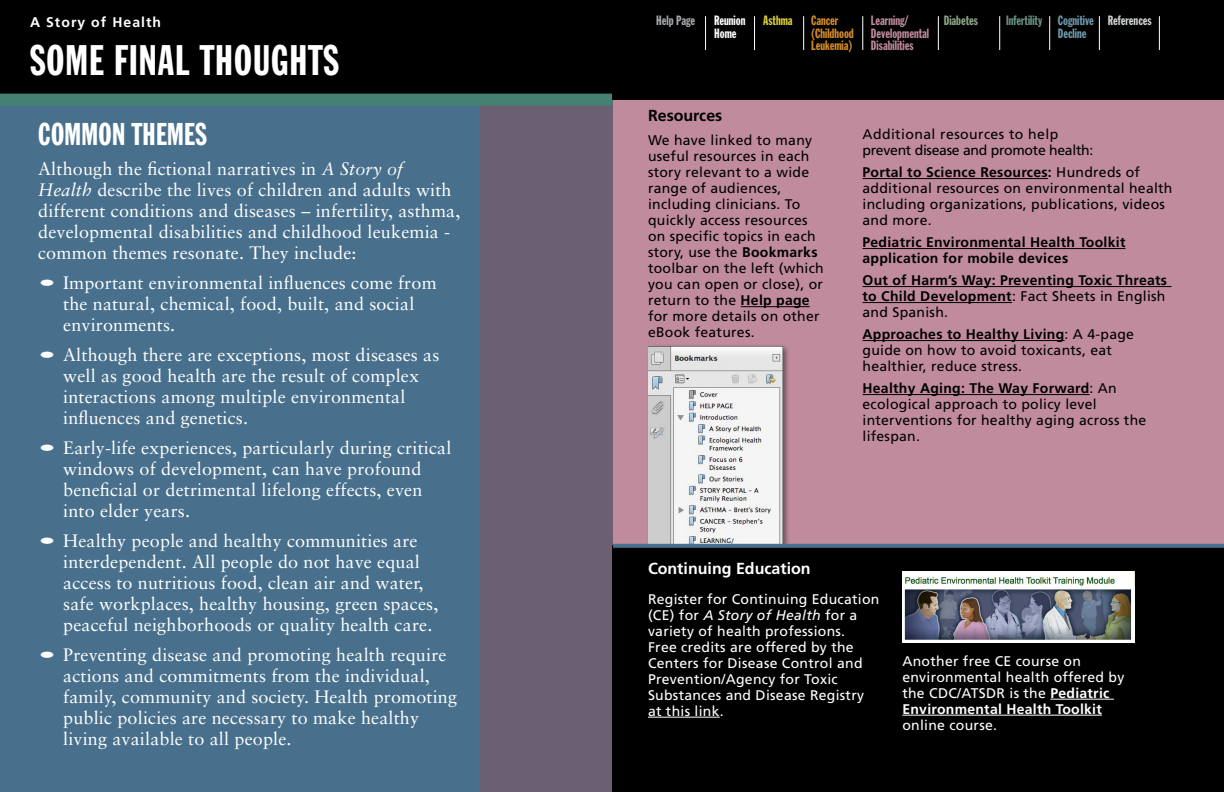
<style>
.page{position:relative;width:1224px;height:792px;background:#fff}
.page>*{position:absolute;margin:0;border:0;box-sizing:border-box;transform-origin:0 0}
.t1{font:42px "Franklin Gothic Extra Cond";letter-spacing:.025em;color:#fff}
.t2{font:31px "Franklin Gothic Extra Cond";letter-spacing:.01em;color:#fff}
.t3{font:18px/21px "Sabon LT";letter-spacing:.01em;color:#fff}
.t4{font:700 16px "Frutiger";color:#fff}
.t5{font:700 16px "Frutiger";color:#000}
.t6{font:14px/16px "Frutiger";letter-spacing:.02em;color:#000}
.t7{font:14px/16px "Frutiger";letter-spacing:.02em;color:#fff}
.t8{font:700 14px/16px "Frutiger";letter-spacing:.02em;color:#000}
.t9{font:14px/16px "Frutiger";letter-spacing:-.02em;color:#000}
.t10{font:700 14px "Frutiger";letter-spacing:.075em;color:#fff}
.t11{font:13.3px/12.3px "Franklin Gothic Extra Cond";color:#c08c9d}
.t12{font:13.3px/12.3px "Franklin Gothic Extra Cond";color:#d88d2a}
.t13{font:13.3px "Franklin Gothic Extra Cond";color:#6b9386}
.t14{font:13.3px "Franklin Gothic Extra Cond";color:#8fa78a}
.t15{font:13.3px/12.3px "Franklin Gothic Extra Cond";color:#6f9aad}
.t16{font:13.3px "Franklin Gothic Extra Cond";color:#fff}
.t17{font:13.3px "Franklin Gothic Extra Cond";color:#d1d3d4}
.t18{font:13.3px "Franklin Gothic Extra Cond";color:#a7a9ac}
.t19{font:13.3px "Franklin Gothic Extra Cond";color:#d8d13b}
.s1{font-style:italic}
.s2{font-family:"Frutiger";font-weight:700}
.s3{font-weight:700}
.s4{font-weight:400}
</style>
<div class="page">
<div style="left:384px;top:100px;width:228px;height:692px;background:#6b6072"></div>
<div style="left:0;top:100px;width:478px;height:692px;background:#48708d"></div>
<div style="left:0;top:0;width:612px;height:100px;background:#000"></div>
<div style="left:0;top:94px;width:612px;height:12px;background:#448171"></div>
<div style="left:613px;top:94px;width:611px;height:560px;background:#c08c9d"></div>
<div style="left:612px;top:546px;width:612px;height:246px;background:#000"></div>
<hr style="left:741px;top:306px;width:69px;height:1px;background:#000">
<hr style="left:648px;top:717px;width:72px;height:1px;background:#fff">
<hr style="left:1050px;top:699px;width:64px;height:1px;background:#fff">
<hr style="left:902px;top:715px;width:200px;height:1px;background:#fff">
<img style="left:902px;top:571px;width:232px;height:72px">
<div style="left:646px;top:343px;width:144px;height:212px;background:#000;opacity:.5"></div>
<img style="left:649px;top:346px;width:133px;height:198px">
<svg style="left:613px;top:544px;width:611px;height:4px;background:#446a85"></svg>
<hr style="left:863px;top:178px;width:185px;height:1px;background:#000">
<hr style="left:863px;top:248px;width:263px;height:1px;background:#000">
<hr style="left:863px;top:286px;width:309px;height:1px;background:#000">
<hr style="left:863px;top:302px;width:149px;height:1px;background:#000">
<hr style="left:863px;top:340px;width:202px;height:1px;background:#000">
<hr style="left:863px;top:394px;width:227px;height:1px;background:#000">
<div style="left:612px;top:0;width:612px;height:100px;background:#000"></div>
<hr style="left:863px;top:16px;width:1px;height:34px;background:#fff">
<hr style="left:938px;top:16px;width:1px;height:34px;background:#fff">
<hr style="left:999px;top:16px;width:1px;height:34px;background:#fff">
<hr style="left:1049px;top:16px;width:1px;height:34px;background:#fff">
<hr style="left:1099px;top:16px;width:1px;height:34px;background:#fff">
<hr style="left:1159px;top:16px;width:1px;height:34px;background:#fff">
<hr style="left:803px;top:16px;width:1px;height:34px;background:#fff">
<hr style="left:754px;top:16px;width:1px;height:34px;background:#fff">
<hr style="left:705px;top:16px;width:1px;height:34px;background:#fff">
<p class="t10" style="left:30px;top:14px;width:133px">A Story of Health</p>
<h1 class="t1" style="left:30px;top:38px;width:310px">Some Final Thoughts</h1>
<h2 class="t2" style="left:38px;top:117px;width:170px">Common Themes</h2>
<p class="t3" style="left:38px;top:158px;width:424px">Although the fictional narratives in <span class="s1">A Story of Health</span> describe the lives of children and adults with different conditions and diseases – infertility, asthma, developmental disabilities and childhood leukemia - common themes resonate. They include:</p>
<p class="t3" style="left:63px;top:272px;width:375px;text-indent:-25px"><span class="s2">•</span> Important environmental influences come from the natural, chemical, food, built, and social environments.</p>
<p class="t3" style="left:63px;top:344px;width:378px;text-indent:-25px"><span class="s2">•</span> Although there are exceptions, most diseases as well as good health are the result of complex interactions among multiple environmental influences and genetics.</p>
<p class="t3" style="left:63px;top:437px;width:390px;text-indent:-25px"><span class="s2">•</span> Early-life experiences, particularly during critical windows of development, can have profound beneficial or detrimental lifelong effects, even into elder years.</p>
<p class="t3" style="left:63px;top:530px;width:377px;text-indent:-25px"><span class="s2">•</span> Healthy people and healthy communities are interdependent. All people do not have equal access to nutritious food, clean air and water, safe workplaces, healthy housing, green spaces, peaceful neighborhoods or quality health care.</p>
<p class="t3" style="left:63px;top:644px;width:395px;text-indent:-25px"><span class="s2">•</span> Preventing disease and promoting health require actions and commitments from the individual, family, community and society. Health promoting public policies are necessary to make healthy living available to all people.</p>
<p class="t12" style="left:811px;top:15px;width:44px">Cancer (Childhood<br>Leukemia)</p>
<p class="t11" style="left:871px;top:15px;width:60px">Learning/<br>Developmental<br>Disabilities</p>
<p class="t15" style="left:1058px;top:15px;width:38px">Cognitive<br>Decline</p>
<p class="t13" style="left:944px;top:14px;width:38px">Infertility</p>
<p class="t14" style="left:1006px;top:14px;width:36px">Diabetes</p>
<p class="t18" style="left:656px;top:14px;width:40px">Help Page</p>
<p class="t14" style="left:944px;top:14px;width:36px">Diabetes</p>
<p class="t13" style="left:1006px;top:14px;width:38px">Infertility</p>
<p class="t17" style="left:1108px;top:14px;width:45px">References</p>
<p class="t16" style="left:714px;top:14px;width:33px">Reunion</p>
<p class="t19" style="left:763px;top:14px;width:31px">Asthma</p>
<p class="t16" style="left:714px;top:26px;width:24px">Home</p>
<p class="t5" style="left:648px;top:106px;width:76px">Resources</p>
<p class="t6" style="left:648px;top:132px;width:177px">We have linked to many useful resources in each story relevant to a wide range of audiences, including clinicians. To quickly access resources on specific topics in each story, use the <span class="s3">Bookmarks </span>toolbar on the left (which you can open or close), or return to the <span class="s3">Help page </span>for more details on other eBook features.</p>
<p class="t9" style="left:863px;top:126px;width:232px">Additional resources to help prevent disease and promote health:</p>
<p class="t6" style="left:863px;top:164px;width:312px"><span class="s3">Portal to Science Resources:</span> Hundreds of additional resources on environmental health including organizations, publications, videos and more.</p>
<p class="t8" style="left:863px;top:234px;width:264px">Pediatric Environmental Health Toolkit application for mobile devices</p>
<p class="t8" style="left:863px;top:272px;width:306px;text-align:justify">Out of Harm’s Way: Preventing Toxic Threats to Child Development<span class="s4">: Fact Sheets in English and Spanish.</span></p>
<p class="t6" style="left:863px;top:326px;width:273px"><span class="s3">Approaches to Healthy Living</span>: A 4-page guide on how to avoid toxicants, eat healthier, reduce stress.</p>
<p class="t6" style="left:863px;top:380px;width:285px"><span class="s3">Healthy Aging: The Way Forward</span>: An ecological approach to policy level interventions for healthy aging across the lifespan.</p>
<p class="t4" style="left:648px;top:559px;width:164px">Continuing Education</p>
<p class="t7" style="left:648px;top:591px;width:233px">Register for Continuing Education (CE) for <span class="s1">A Story of Health</span> for a variety of health professions.<br>Free credits are offered by the<br>Centers for Disease Control and<br>Prevention/Agency for Toxic<br>Substances and Disease Registry at this link.</p>
<p class="t7" style="left:902px;top:653px;width:224px">Another free CE course on environmental health offered by the CDC/ATSDR is the <span class="s3">Pediatric<br>Environmental Health Toolkit</span></p>
<p class="t7" style="left:902px;top:717px;width:96px">online course.</p>
</div>
